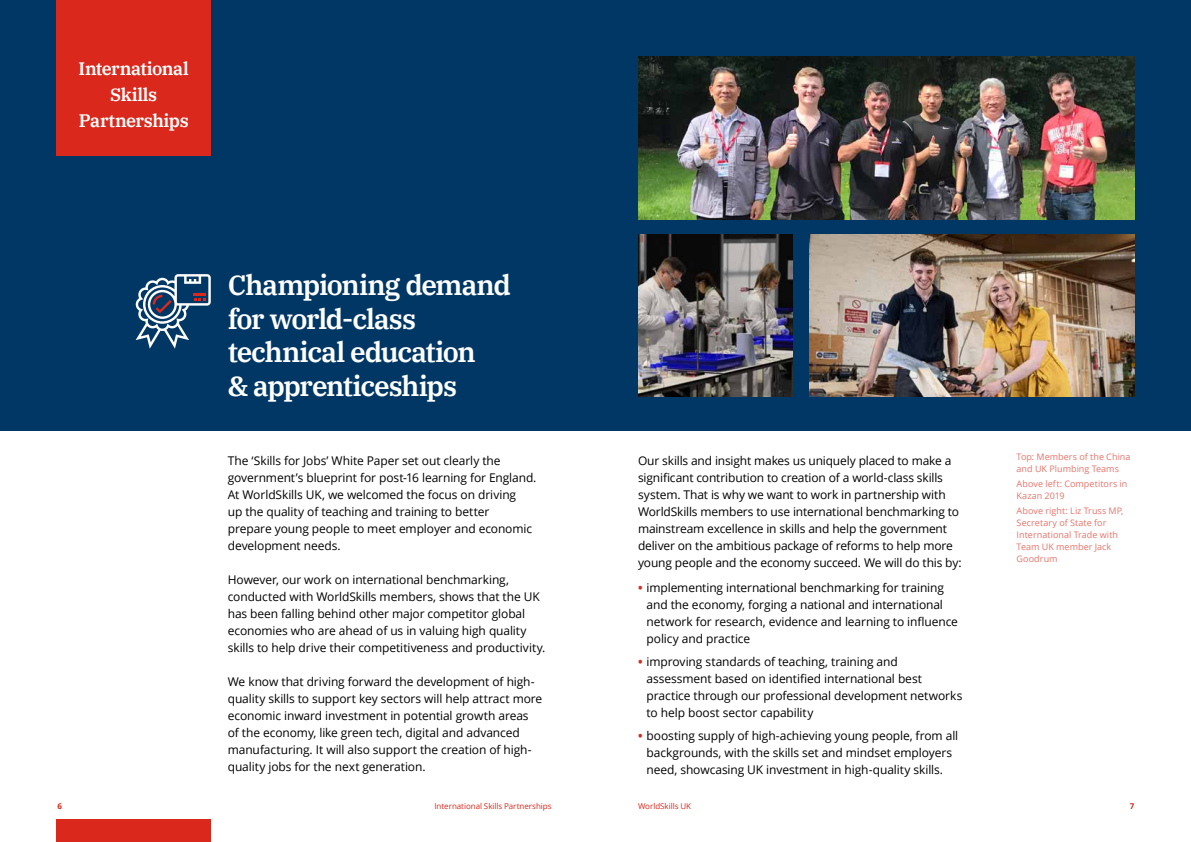
<style>
.page{position:relative;width:1191px;height:842px;background:#fff}
.page>*{position:absolute;margin:0;border:0;box-sizing:border-box;transform-origin:0 0}
.t1{font:600 28px/33.6px "IBM Plex Serif";letter-spacing:-.045em;color:#fff}
.t2{font:600 18px/26px "IBM Plex Serif";letter-spacing:-.02em;color:#fff;text-align:center}
.t3{font:12px/17px "Open Sans";letter-spacing:-.01em;color:#000}
.t4{font:9px/12px "Open Sans";letter-spacing:.005em;color:#e7746b}
.t5{font:8px "Open Sans";letter-spacing:-.005em;color:#da291c}
.t6{font:700 8px "Open Sans";color:#da291c}
.s1{font-weight:700;color:#da291c}
</style>
<div class="page">
<div style="left:0;top:0;width:595px;height:431px;background:#003764"></div>
<div style="left:595px;top:0;width:596px;height:431px;background:#003764"></div>
<div style="left:57px;top:0;width:154px;height:155px;background:#da291c"></div>
<div style="left:57px;top:819px;width:154px;height:23px;background:#da291c"></div>
<img style="left:809px;top:234px;width:325px;height:163px">
<img style="left:638px;top:234px;width:154px;height:163px">
<img style="left:638px;top:57px;width:496px;height:162px">
<svg style="left:136px;top:274px;width:75px;height:75px"></svg>
<h2 class="t2" style="left:79px;top:54px;width:112px">International<br>Skills<br>Partnerships</h2>
<h1 class="t1" style="left:228px;top:266px;width:285px">Championing demand for world-class technical education<br>&amp; apprenticeships</h1>
<p class="t3" style="left:228px;top:452px;width:310px">The ‘Skills for Jobs’ White Paper set out clearly the government’s blueprint for post-16 learning for England.<br>At WorldSkills UK, we welcomed the focus on driving<br>up the quality of teaching and training to better<br>prepare young people to meet employer and economic development needs.</p>
<p class="t3" style="left:228px;top:571px;width:319px">However, our work on international benchmarking, conducted with WorldSkills members, shows that the UK has been falling behind other major competitor global economies who are ahead of us in valuing high quality skills to help drive their competitiveness and productivity.</p>
<p class="t3" style="left:228px;top:673px;width:316px">We know that driving forward the development of high&shy;quality skills to support key sectors will help attract more economic inward investment in potential growth areas of the economy, like green tech, digital and advanced manufacturing. It will also support the creation of high&shy;quality jobs for the next generation.</p>
<p class="t3" style="left:638px;top:452px;width:325px">Our skills and insight makes us uniquely placed to make a significant contribution to creation of a world-class skills system. That is why we want to work in partnership with WorldSkills members to use international benchmarking to mainstream excellence in skills and help the government deliver on the ambitious package of reforms to help more young people and the economy succeed. We will do this by:</p>
<p class="t3" style="left:646px;top:579px;width:313px;text-indent:-9px"><span class="s1">•</span> implementing international benchmarking for training and the economy, forging a national and international network for research, evidence and learning to influence policy and practice</p>
<p class="t3" style="left:646px;top:653px;width:317px;text-indent:-9px"><span class="s1">•</span> improving standards of teaching, training and assessment based on identified international best practice through our professional development networks to help boost sector capability</p>
<p class="t3" style="left:638px;top:726px;width:322px;text-align:center"><span class="s1">•</span> boosting supply of high-achieving young people, from all backgrounds, with the skills set and mindset employers need, showcasing UK investment in high-quality skills.</p>
<p class="t4" style="left:1016px;top:451px;width:115px">Top: Members of the China and UK Plumbing Teams</p>
<p class="t4" style="left:1016px;top:478px;width:112px">Above left: Competitors in<br>Kazan 2019</p>
<p class="t4" style="left:1016px;top:505px;width:108px">Above right: Liz Truss MP,<br>Secretary of State for<br>International Trade with<br>Team UK member Jack<br>Goodrum</p>
<p class="t6" style="left:58px;top:801px;width:6px">6</p>
<p class="t5" style="left:434px;top:801px;width:119px">International Skills Partnerships</p>
<p class="t5" style="left:638px;top:801px;width:54px">WorldSkills UK</p>
<p class="t6" style="left:1129px;top:801px;width:6px">7</p>
</div>
